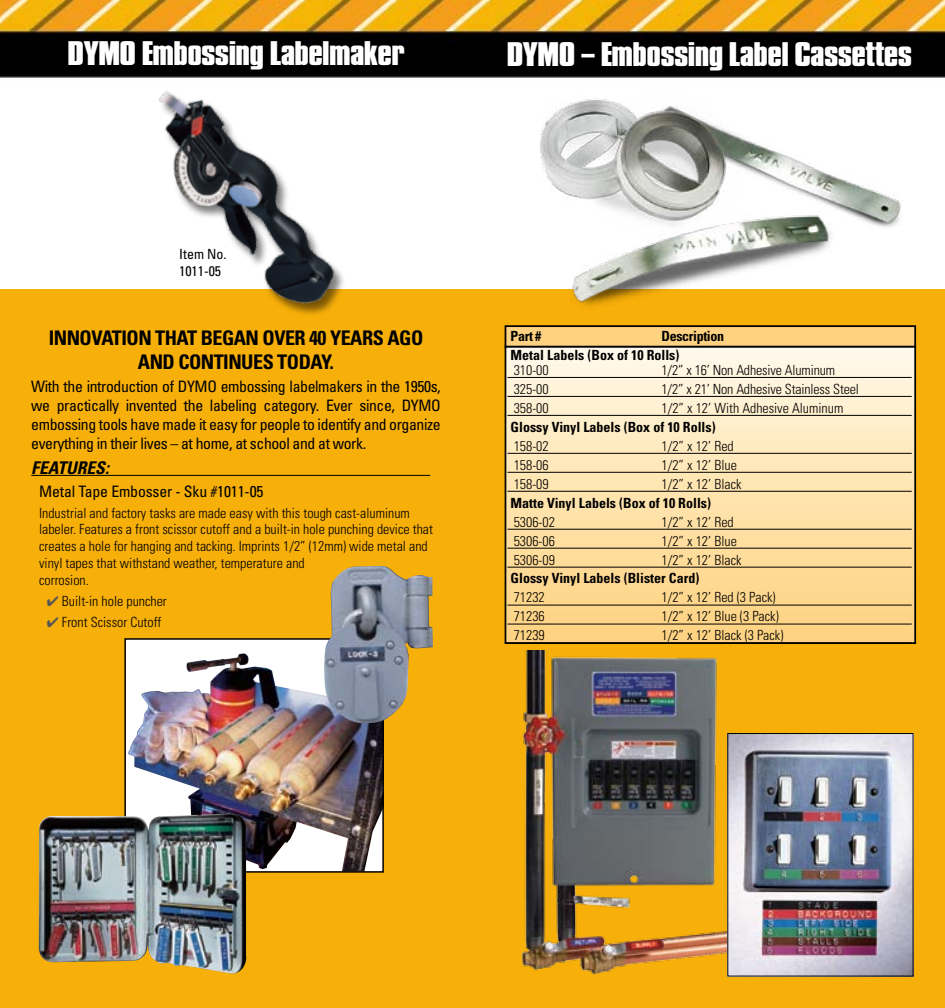
<style>
.page{position:relative;width:945px;height:1008px;background:#fff}
.page>*{position:absolute;margin:0;border:0;box-sizing:border-box;transform-origin:0 0}
.t1{font:700 29.75px "Compacta SHOP";color:#fff;scale:1.25 1}
.t2{font:700 condensed 20.12px/23.6px "Univers";letter-spacing:-.025em;color:#000;text-align:center}
.t3{font:italic 700 condensed 17.5px "Univers";color:#000}
.t4{font:condensed 15.75px/18.9px "Univers";letter-spacing:-.025em;color:#000;text-align:justify}
.t5{font:300 condensed 14px/16.8px "Univers";color:#000}
.t6{font:700 condensed 14px "Univers";color:#000}
.t7{font:700 condensed 14px/18.9px "Univers";letter-spacing:-.025em;color:#000}
.t8{font:condensed 14px/16.8px "Univers";color:#000}
.s1{color:#565657}
</style>
<div class="page">
<img style="left:0;top:0;width:945px;height:78px">
<div style="left:0;top:289px;width:472px;height:719px;background:#f7af0a"></div>
<div style="left:472px;top:289px;width:473px;height:719px;background:#f7af0a"></div>
<img style="left:128px;top:641px;width:253px;height:229px">
<div style="left:124px;top:638px;width:260px;height:235px;border:2px solid #000"></div>
<img style="left:39px;top:814px;width:207px;height:160px">
<img style="left:324px;top:565px;width:109px;height:159px">
<img style="left:521px;top:650px;width:240px;height:327px">
<img style="left:729px;top:735px;width:183px;height:239px">
<img style="left:540px;top:99px;width:361px;height:207px">
<div style="left:158px;top:91px;width:190px;height:228px;background:#000;opacity:.5"></div>
<img style="left:158px;top:91px;width:186px;height:227px">
<hr style="left:31px;top:475px;width:399px;height:1px;background:#000">
<div style="left:505px;top:347px;width:410px;height:296px;background:linear-gradient(to bottom,#fff9e7,#face7a)"></div>
<div style="left:505px;top:346px;width:411px;height:298px;border:2px solid #000"></div>
<div style="left:505px;top:326px;width:410px;height:21px;background:#fed280"></div>
<div style="left:505px;top:325px;width:411px;height:22px;border:2px solid #000"></div>
<hr style="left:508px;top:377px;width:404px;height:1px;background:#000">
<hr style="left:508px;top:396px;width:404px;height:1px;background:#000">
<hr style="left:508px;top:415px;width:404px;height:1px;background:#000">
<hr style="left:508px;top:453px;width:404px;height:1px;background:#000">
<hr style="left:508px;top:472px;width:404px;height:1px;background:#000">
<hr style="left:508px;top:491px;width:404px;height:1px;background:#000">
<hr style="left:508px;top:529px;width:404px;height:1px;background:#000">
<hr style="left:508px;top:548px;width:404px;height:1px;background:#000">
<hr style="left:508px;top:567px;width:404px;height:1px;background:#000">
<hr style="left:508px;top:605px;width:404px;height:1px;background:#000">
<hr style="left:508px;top:624px;width:404px;height:1px;background:#000">
<hr style="left:508px;top:643px;width:404px;height:1px;background:#000">
<h1 class="t1" style="left:68px;top:34px;width:271px">DYMO Embossing Labelmaker</h1>
<h1 class="t1" style="left:507px;top:36px;width:325px">DYMO – Embossing Label Cassettes</h1>
<p class="t8" style="left:179px;top:246px;width:49px">Item No.<br>1011-05</p>
<h2 class="t2" style="left:49px;top:326px;width:376px">Innovation that began over 40 years ago<br>And continues Today.</h2>
<p class="t4" style="left:31px;top:376px;width:411px">With the introduction of DYMO embossing labelmakers in the 1950s, we practically invented the labeling category. Ever since, DYMO embossing tools have made it easy for people to identify and organize everything in their lives – at home, at school and at work.</p>
<p class="t3" style="left:31px;top:457px;width:79px">FEATURES:</p>
<p class="t4" style="left:39px;top:481px;width:226px">Metal Tape Embosser - Sku #1011-05</p>
<p class="t5" style="left:39px;top:504px;width:395px">Industrial and factory tasks are made easy with this tough cast-aluminum labeler. Features a front scissor cutoff and a built-in hole punching device that creates a hole for hanging and tacking. Imprints 1/2” (12mm) wide metal and vinyl tapes that withstand weather, temperature and<br>corrosion.</p>
<p class="t5" style="left:47px;top:592px;width:121px"><span class="s1">✔</span> Built-in hole puncher</p>
<p class="t5" style="left:47px;top:613px;width:116px"><span class="s1">✔</span> Front Scissor Cutoff</p>
<p class="t7" style="left:511px;top:326px;width:215px;text-indent:151px">Description<br>Metal Labels (Box of 10 Rolls)</p>
<p class="t5" style="left:514px;top:361px;width:36px">310-00</p>
<p class="t5" style="left:662px;top:361px;width:175px">1/2” x 16’ Non Adhesive Aluminum</p>
<p class="t5" style="left:514px;top:380px;width:36px">325-00</p>
<p class="t5" style="left:662px;top:380px;width:199px">1/2” x 21’ Non Adhesive Stainless Steel</p>
<p class="t5" style="left:514px;top:399px;width:36px">358-00</p>
<p class="t5" style="left:662px;top:399px;width:183px">1/2” x 12’ With Adhesive Aluminum</p>
<p class="t6" style="left:511px;top:418px;width:207px">Glossy Vinyl Labels (Box of 10 Rolls)</p>
<p class="t5" style="left:514px;top:437px;width:36px">158-02</p>
<p class="t5" style="left:662px;top:437px;width:74px">1/2” x 12’ Red</p>
<p class="t5" style="left:514px;top:456px;width:36px">158-06</p>
<p class="t5" style="left:662px;top:456px;width:77px">1/2” x 12’ Blue</p>
<p class="t5" style="left:514px;top:475px;width:36px">158-09</p>
<p class="t5" style="left:662px;top:475px;width:82px">1/2” x 12’ Black</p>
<p class="t6" style="left:511px;top:494px;width:202px">Matte Vinyl Labels (Box of 10 Rolls)</p>
<p class="t5" style="left:514px;top:513px;width:43px">5306-02</p>
<p class="t5" style="left:662px;top:513px;width:74px">1/2” x 12’ Red</p>
<p class="t5" style="left:514px;top:532px;width:43px">5306-06</p>
<p class="t5" style="left:662px;top:532px;width:77px">1/2” x 12’ Blue</p>
<p class="t5" style="left:514px;top:551px;width:43px">5306-09</p>
<p class="t5" style="left:662px;top:551px;width:82px">1/2” x 12’ Black</p>
<p class="t6" style="left:511px;top:570px;width:190px">Glossy Vinyl Labels (Blister Card)</p>
<p class="t5" style="left:514px;top:589px;width:33px">71232</p>
<p class="t5" style="left:662px;top:589px;width:116px">1/2” x 12’ Red (3 Pack)</p>
<p class="t5" style="left:514px;top:608px;width:33px">71236</p>
<p class="t5" style="left:662px;top:608px;width:119px">1/2” x 12’ Blue (3 Pack)</p>
<p class="t5" style="left:514px;top:627px;width:33px">71239</p>
<p class="t5" style="left:662px;top:627px;width:124px">1/2” x 12’ Black (3 Pack)</p>
<p class="t6" style="left:511px;top:327px;width:32px">Part #</p>
</div>
